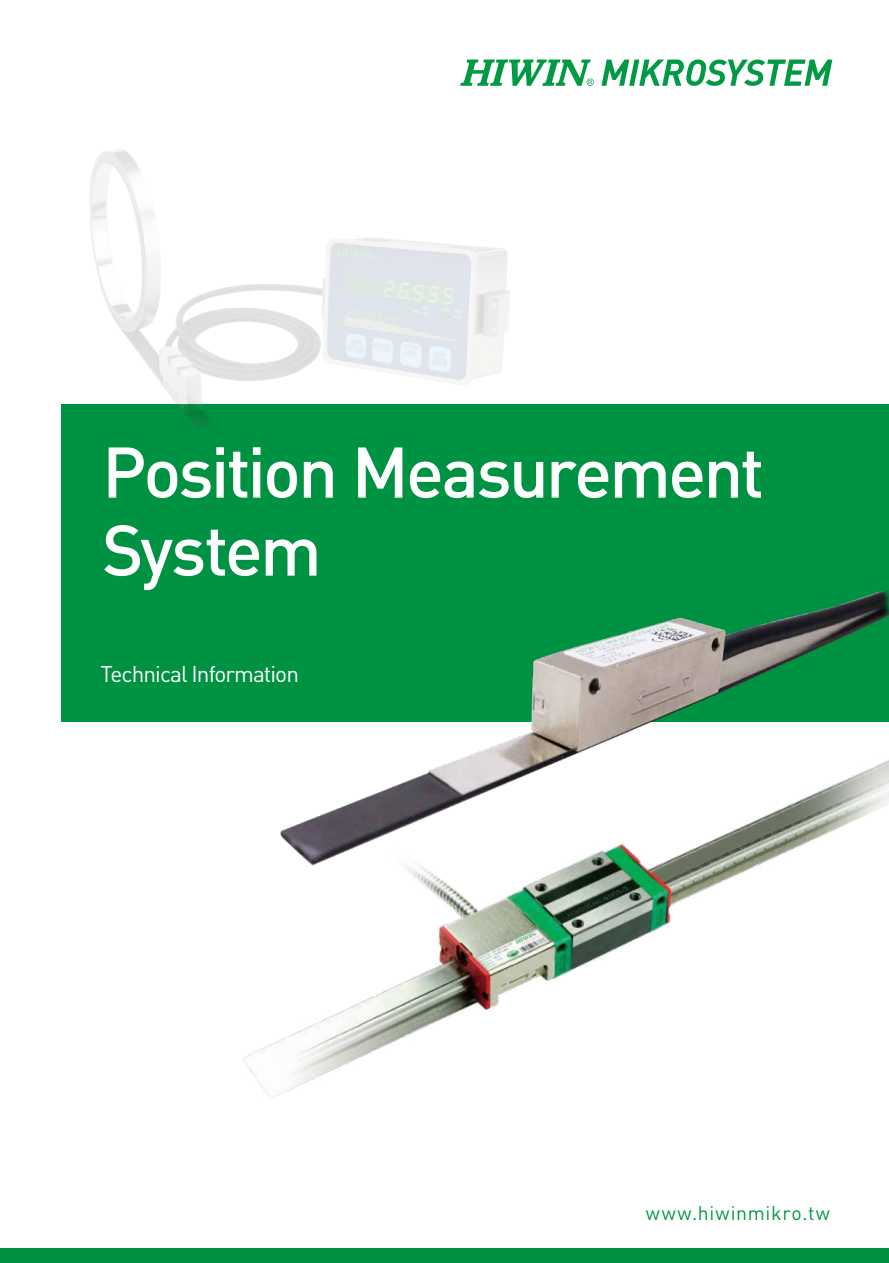
<style>
.page{position:relative;width:889px;height:1263px;background:#fff}
.page>*{position:absolute;margin:0;border:0;box-sizing:border-box;transform-origin:0 0}
.t1{font:500 70.5px/78px "DINOT";letter-spacing:-.04em;color:#fff}
.t2{font:22.5px "DINOT";letter-spacing:-.04em;color:#fff}
.t3{font:19.5px "DINOT";letter-spacing:.045em;color:#094}
</style>
<div class="page">
<div style="left:61px;top:405px;width:828px;height:317px;background:#009243"></div>
<div style="left:0;top:1248px;width:889px;height:15px;background:#009143"></div>
<img style="left:242px;top:934px;width:405px;height:165px">
<img style="left:280px;top:590px;width:609px;height:344px">
<svg style="left:601px;top:60px;width:231px;height:26px"></svg>
<svg style="left:460px;top:60px;width:134px;height:26px"></svg>
<img style="left:77px;top:150px;width:446px;height:278px">
<p class="t1" style="left:102px;top:427px;width:664px">Position Measurement<br>System</p>
<p class="t2" style="left:101px;top:657px;width:200px">Technical Information</p>
<p class="t3" style="left:645px;top:1197px;width:186px">www.hiwinmikro.tw</p>
</div>
